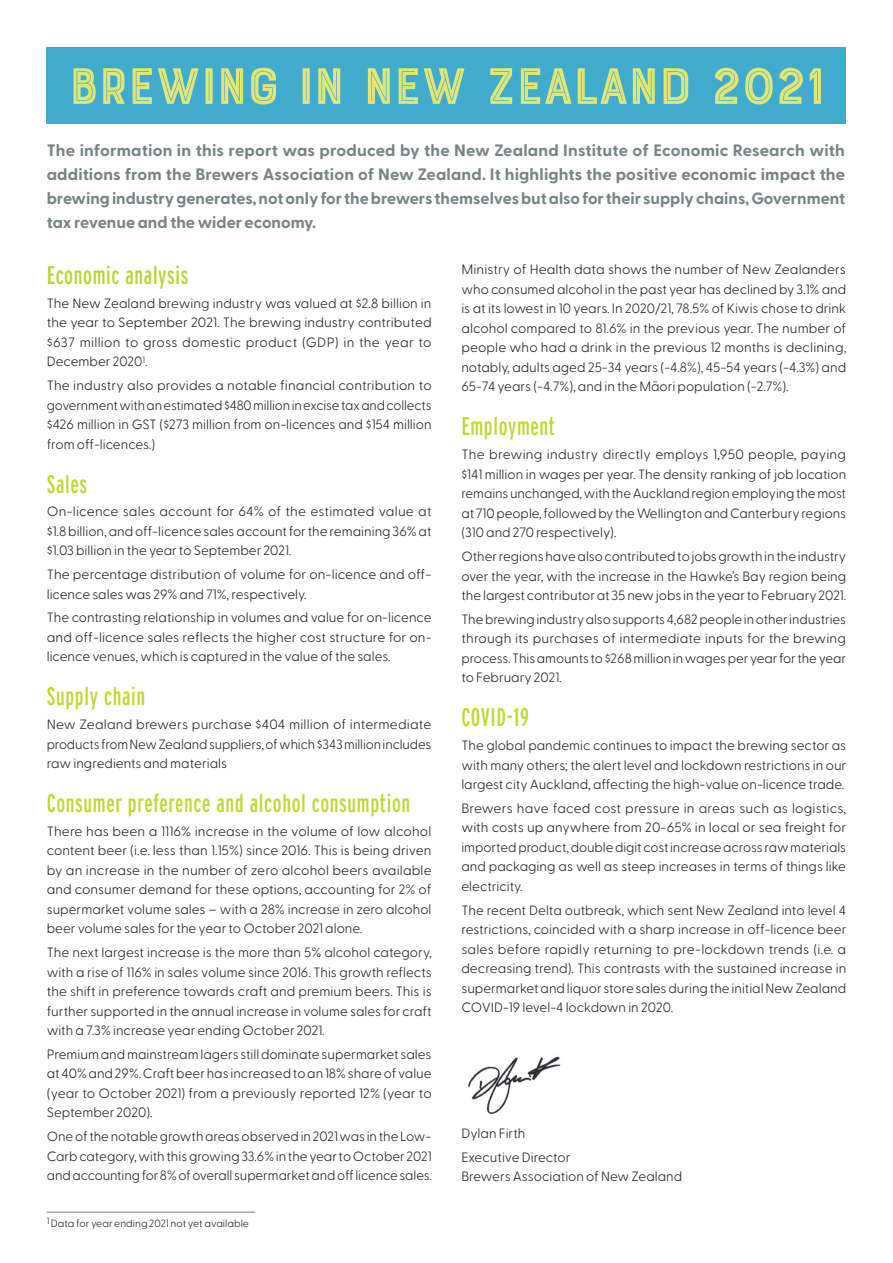
<style>
.page{position:relative;width:893px;height:1263px;background:#fff}
.page>*{position:absolute;margin:0;border:0;box-sizing:border-box;transform-origin:0 0}
.Heading_text{font:54px "Bourton Inline";letter-spacing:-.025em;color:#e1e676}
.Sub_head{font:25.5px "Interstate Compressed";letter-spacing:.025em;color:#c1d732}
.Sub_head-2{font:25.5px "Interstate Compressed";letter-spacing:.025em;color:#b8d432}
.Opening{font:700 16.5px/24px "Greycliff CF";color:#778385;text-align:justify}
.Body_text{font:300 13.5px/19.5px "Greycliff CF";color:#231f20;text-align:justify}
.Body_text-2{font:300 10.5px "Greycliff CF";color:#231f20}
</style>
<div class="page">
<img style="left:468px;top:1056px;width:93px;height:58px">
<div style="left:47px;top:47px;width:799px;height:76px;background:#40abcd"></div>
<hr style="left:47px;top:1212px;width:208px;height:1px;background:#778385">
<p class="Heading_text" style="left:68px;top:53px;width:758px">BREWING IN NEW ZEALAND 2021</p>
<p class="Opening" style="left:47px;top:139px;width:800px">The information in this report was produced by the New Zealand Institute of Economic Research with additions from the Brewers Association of New Zealand. It highlights the positive economic impact the brewing industry generates, not only for the brewers themselves but also for their supply chains, Government tax revenue and the wider economy.</p>
<p class="Sub_head-2" style="left:47px;top:261px;width:143px">Economic analysis</p>
<p class="Body_text" style="left:47px;top:293px;width:386px">The New Zealand brewing industry was valued at $2.8 billion in the year to September 2021. The brewing industry contributed $637 million to gross domestic product (GDP) in the year to December 2020<sup>1</sup>.</p>
<p class="Body_text" style="left:47px;top:376px;width:386px">The industry also provides a notable financial contribution to government with an estimated $480 million in excise tax and collects $426 million in GST ($273 million from on-licences and $154 million from off-licences.)</p>
<p class="Sub_head" style="left:47px;top:469px;width:42px">Sales</p>
<p class="Body_text" style="left:47px;top:502px;width:386px">On-licence sales account for 64% of the estimated value at $1.8 billion, and off-licence sales account for the remaining 36% at $1.03 billion in the year to September 2021.</p>
<p class="Body_text" style="left:47px;top:565px;width:386px">The percentage distribution of volume for on-licence and off&shy;licence sales was 29% and 71%, respectively.</p>
<p class="Body_text" style="left:47px;top:608px;width:386px">The contrasting relationship in volumes and value for on-licence and off-licence sales reflects the higher cost structure for on&shy;licence venues, which is captured in the value of the sales.</p>
<p class="Sub_head" style="left:47px;top:682px;width:100px">Supply chain</p>
<p class="Body_text" style="left:47px;top:715px;width:386px">New Zealand brewers purchase $404 million of intermediate products from New Zealand suppliers, of which $343 million includes raw ingredients and materials</p>
<p class="Sub_head" style="left:47px;top:789px;width:365px">Consumer preference and alcohol consumption</p>
<p class="Body_text" style="left:47px;top:821px;width:386px">There has been a 1116% increase in the volume of low alcohol content beer (i.e. less than 1.15%) since 2016. This is being driven by an increase in the number of zero alcohol beers available and consumer demand for these options, accounting for 2% of supermarket volume sales – with a 28% increase in zero alcohol beer volume sales for the year to October 2021 alone.</p>
<p class="Body_text" style="left:47px;top:943px;width:386px">The next largest increase is the more than 5% alcohol category, with a rise of 116% in sales volume since 2016. This growth reflects the shift in preference towards craft and premium beers. This is further supported in the annual increase in volume sales for craft with a 7.3% increase year ending October 2021.</p>
<p class="Body_text" style="left:47px;top:1044px;width:386px">Premium and mainstream lagers still dominate supermarket sales at 40% and 29%. Craft beer has increased to an 18% share of value (year to October 2021) from a previously reported 12% (year to September 2020).</p>
<p class="Body_text" style="left:47px;top:1127px;width:387px">One of the notable growth areas observed in 2021 was in the Low-Carb category, with this growing 33.6% in the year to October 2021 and accounting for 8% of overall supermarket and off licence sales.</p>
<p class="Body_text-2" style="left:47px;top:1217px;width:204px"><sup>1</sup> Data for year ending 2021 not yet available</p>
<p class="Body_text" style="left:461px;top:260px;width:387px">Ministry of Health data shows the number of New Zealanders who consumed alcohol in the past year has declined by 3.1% and is at its lowest in 10 years. In 2020/21, 78.5% of Kiwis chose to drink alcohol compared to 81.6% in the previous year. The number of people who had a drink in the previous 12 months is declining, notably, adults aged 25-34 years (-4.8%), 45-54 years (-4.3%) and 65-74 years (-4.7%), and in the Māori population (-2.7%).</p>
<p class="Sub_head" style="left:461px;top:412px;width:95px">Employment</p>
<p class="Body_text" style="left:461px;top:445px;width:386px">The brewing industry directly employs 1,950 people, paying $141 million in wages per year. The density ranking of job location remains unchanged, with the Auckland region employing the most at 710 people, followed by the Wellington and Canterbury regions (310 and 270 respectively).</p>
<p class="Body_text" style="left:461px;top:547px;width:386px">Other regions have also contributed to jobs growth in the industry over the year, with the increase in the Hawke’s Bay region being the largest contributor at 35 new jobs in the year to February 2021.</p>
<p class="Body_text" style="left:461px;top:609px;width:386px">The brewing industry also supports 4,682 people in other industries through its purchases of intermediate inputs for the brewing process. This amounts to $268 million in wages per year for the year to February 2021.</p>
<p class="Sub_head" style="left:461px;top:703px;width:69px">COVID-19</p>
<p class="Body_text" style="left:461px;top:736px;width:386px">The global pandemic continues to impact the brewing sector as with many others; the alert level and lockdown restrictions in our largest city Auckland, affecting the high-value on-licence trade.</p>
<p class="Body_text" style="left:461px;top:798px;width:386px">Brewers have faced cost pressure in areas such as logistics, with costs up anywhere from 20-65% in local or sea freight for imported product, double digit cost increase across raw materials and packaging as well as steep increases in terms of things like electricity.</p>
<p class="Body_text" style="left:461px;top:900px;width:387px">The recent Delta outbreak, which sent New Zealand into level 4 restrictions, coincided with a sharp increase in off-licence beer sales before rapidly returning to pre-lockdown trends (i.e. a decreasing trend). This contrasts with the sustained increase in supermarket and liquor store sales during the initial New Zealand COVID-19 level-4 lockdown in 2020.</p>
<p class="Body_text" style="left:461px;top:1123px;width:66px">Dylan Firth</p>
<p class="Body_text" style="left:461px;top:1147px;width:111px">Executive Director</p>
<p class="Body_text" style="left:461px;top:1167px;width:222px">Brewers Association of New Zealand</p>
</div>
